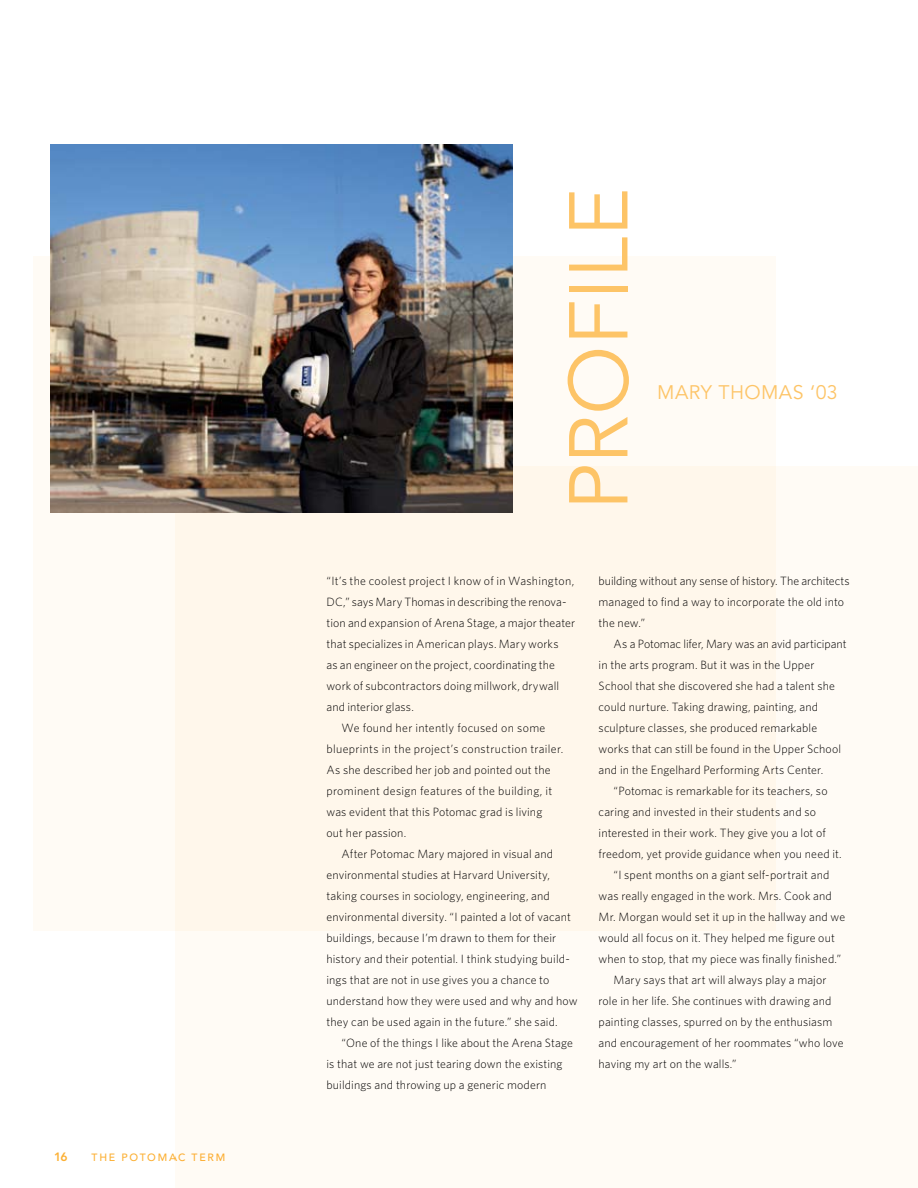
<style>
.page{position:relative;width:918px;height:1188px;background:#fff}
.page>*{position:absolute;margin:0;border:0;box-sizing:border-box;transform-origin:0 0}
.t1{font:82.5px "Avenir";color:#fdc467}
.t2{font:19.5px "Avenir";color:#fdc467}
.t3{font:300 12px/21px "Whitney";letter-spacing:.01em;color:#000}
.t4{font:300 12px "Whitney";letter-spacing:.03em;color:#000}
.t5{font:800 12px "Avenir";color:#fcb034}
.t6{font:500 10.5px "Avenir";letter-spacing:.17em;color:#fcb034}
</style>
<div class="page">
<div style="left:34px;top:256px;width:742px;height:676px;background:#fffbf5"></div>
<div style="left:176px;top:466px;width:742px;height:722px;background:#fff7eb"></div>
<img style="left:51px;top:144px;width:462px;height:369px">
<p class="t5" style="left:54px;top:1150px;width:15px">16</p>
<p class="t6" style="left:92px;top:1151px;width:48px">THE POTO</p>
<p class="t6" style="left:158px;top:1151px;width:69px">MAC TERM</p>
<h1 class="t1" style="left:552px;top:510px;width:324px;rotate:-90deg">PROFILE</h1>
<h2 class="t2" style="left:657px;top:381px;width:15px">MARY</h2>
<h2 class="t2" style="left:718px;top:381px;width:121px">THO MAS ‘03</h2>
<p class="t3" style="left:327px;top:570px;width:249px">“It’s the coolest project I know of in Washington,</p>
<p class="t3" style="left:327px;top:591px;width:242px">DC,” says Mary Thomas in describing the renova-</p>
<p class="t3" style="left:327px;top:612px;width:250px">tion and expansion of Arena Stage, a major theater</p>
<p class="t3" style="left:327px;top:633px;width:234px">that specializes in American plays. Mary works</p>
<p class="t3" style="left:327px;top:654px;width:230px">as an engineer on the project, coordinating the</p>
<p class="t3" style="left:327px;top:675px;width:234px">work of subcontractors doing millwork, drywall</p>
<p class="t3" style="left:327px;top:696px;width:89px">and interior glass.</p>
<p class="t4" style="left:342px;top:720px;width:205px">We found her intently focused on some</p>
<p class="t3" style="left:327px;top:738px;width:238px">blueprints in the project’s construction trailer.</p>
<p class="t3" style="left:327px;top:759px;width:226px">As she described her job and pointed out the</p>
<p class="t3" style="left:327px;top:780px;width:227px">prominent design features of the building, it</p>
<p class="t3" style="left:327px;top:801px;width:217px">was evident that this Potomac grad is living</p>
<p class="t3" style="left:327px;top:822px;width:81px">out her passion.</p>
<p class="t3" style="left:342px;top:843px;width:213px">After Potomac Mary majored in visual and</p>
<p class="t3" style="left:327px;top:864px;width:225px">environmental studies at Harvard University,</p>
<p class="t3" style="left:327px;top:885px;width:225px">taking courses in sociology, engineering, and</p>
<p class="t3" style="left:327px;top:906px;width:246px">environmental diversity. “I painted a lot of vacant</p>
<p class="t3" style="left:327px;top:927px;width:231px">buildings, because I’m drawn to them for their</p>
<p class="t3" style="left:327px;top:948px;width:245px">history and their potential. I think studying build-</p>
<p class="t3" style="left:327px;top:969px;width:224px">ings that are not in use gives you a chance to</p>
<p class="t3" style="left:327px;top:990px;width:253px">understand how they were used and why and how</p>
<p class="t3" style="left:327px;top:1011px;width:233px">they can be used again in the future.” she said.</p>
<p class="t3" style="left:342px;top:1032px;width:233px">“One of the things I like about the Arena Stage</p>
<p class="t3" style="left:327px;top:1053px;width:238px">is that we are not just tearing down the existing</p>
<p class="t3" style="left:327px;top:1074px;width:222px">buildings and throwing up a generic modern</p>
<p class="t3" style="left:599px;top:570px;width:253px">building without any sense of history. The architects managed to find a way to incorporate the old into the new.”</p>
<p class="t3" style="left:614px;top:633px;width:234px">As a Potomac lifer, Mary was an avid participant</p>
<p class="t3" style="left:599px;top:654px;width:217px">in the arts program. But it was in the Upper</p>
<p class="t3" style="left:599px;top:675px;width:238px">School that she discovered she had a talent she</p>
<p class="t3" style="left:599px;top:696px;width:221px">could nurture. Taking drawing, painting, and</p>
<p class="t3" style="left:599px;top:717px;width:220px">sculpture classes, she produced remarkable</p>
<p class="t3" style="left:599px;top:738px;width:244px">works that can still be found in the Upper School</p>
<p class="t3" style="left:599px;top:759px;width:226px">and in the Engelhard Performing Arts Center.</p>
<p class="t3" style="left:614px;top:780px;width:215px">“Potomac is remarkable for its teachers, so</p>
<p class="t3" style="left:599px;top:801px;width:219px">caring and invested in their students and so</p>
<p class="t3" style="left:599px;top:822px;width:229px">interested in their work. They give you a lot of</p>
<p class="t3" style="left:599px;top:843px;width:245px">freedom, yet provide guidance when you need it.</p>
<p class="t3" style="left:614px;top:864px;width:217px">“I spent months on a giant self-portrait and</p>
<p class="t3" style="left:599px;top:885px;width:235px">was really engaged in the work. Mrs. Cook and</p>
<p class="t3" style="left:599px;top:906px;width:248px">Mr. Morgan would set it up in the hallway and we</p>
<p class="t3" style="left:599px;top:927px;width:238px">would all focus on it. They helped me figure out</p>
<p class="t3" style="left:599px;top:948px;width:244px">when to stop, that my piece was finally finished.”</p>
<p class="t3" style="left:614px;top:969px;width:214px">Mary says that art will always play a major</p>
<p class="t3" style="left:599px;top:990px;width:234px">role in her life. She continues with drawing and</p>
<p class="t3" style="left:599px;top:1011px;width:235px">painting classes, spurred on by the enthusiasm</p>
<p class="t3" style="left:599px;top:1032px;width:246px">and encouragement of her roommates “who love</p>
<p class="t3" style="left:599px;top:1053px;width:140px">having my art on the walls.”</p>
</div>
